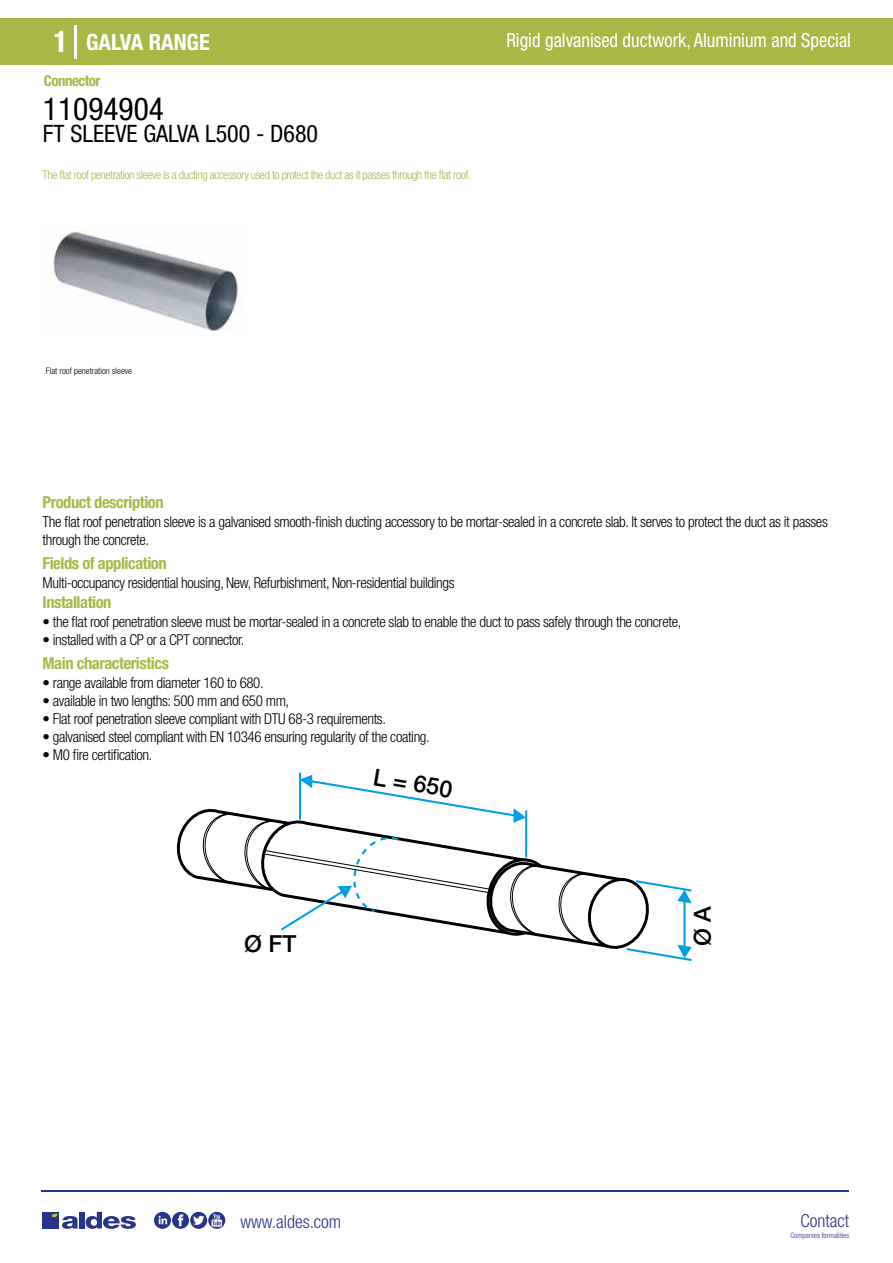
<style>
.page{position:relative;width:893px;height:1263px;background:#fff}
.page>*{position:absolute;margin:0;border:0;box-sizing:border-box;transform-origin:0 0}
.t1{font:condensed 31.5px "Helvetica Neue LT Std";color:#000}
.t2{font:condensed 24px "Helvetica Neue LT Std";color:#000}
.t3{font:500 23.55px "Helvetica Neue";color:#000}
.t4{font:700 condensed 22.5px "Helvetica Neue LT Std";color:#fff}
.t5{font:condensed 19.5px "Helvetica Neue LT Std";color:#fff;scale:.95 1}
.t6{font:300 condensed 18px "Helvetica Neue";color:#28348b}
.t7{font:700 condensed 16.5px "Helvetica Neue LT Std";letter-spacing:-.025em;color:#a9b745}
.t8{font:300 condensed 15px/18px "Helvetica Neue LT Std";letter-spacing:-.025em;color:#000}
.t9{font:700 condensed 15px "Helvetica Neue LT Std";letter-spacing:-.035em;color:#a9b745}
.t10{font:300 condensed 12px "Helvetica Neue LT Std";letter-spacing:-.035em;color:#a9b745}
.t11{font:300 condensed 9px "Helvetica Neue";color:#000}
.t12{font:300 condensed 7.5px "Helvetica Neue";color:#28348b}
.s1{font-size:30px}
</style>
<div class="page">
<div style="left:0;top:18px;width:893px;height:46px;background:#a9b745"></div>
<hr style="left:74px;top:25px;width:2px;height:33px;background:#fff">
<svg style="left:52px;top:231px;width:186px;height:100px"></svg>
<hr style="left:299px;top:773px;width:2px;height:47px;background:#009fe3">
<svg style="left:177px;top:775px;width:515px;height:186px"></svg>
<hr style="left:41px;top:1190px;width:808px;height:1px;background:#28348b">
<svg style="left:154px;top:1212px;width:71px;height:17px"></svg>
<div style="left:42px;top:1212px;width:17px;height:16px;background:#28348b"></div>
<div style="left:79px;top:1212px;width:5px;height:16px;background:#28348b"></div>
<svg style="left:86px;top:1212px;width:50px;height:17px"></svg>
<svg style="left:52px;top:1213px;width:26px;height:16px"></svg>
<h3 class="t4" style="left:54px;top:28px;width:158px"><span class="s1">1</span> GALVA RANGE</h3>
<h3 class="t5" style="left:506px;top:29px;width:364px">Rigid galvanised ductwork, Aluminium and Special</h3>
<p class="t9" style="left:44px;top:71px;width:58px">Connector</p>
<h1 class="t1" style="left:43px;top:91px;width:122px">11094904</h1>
<h2 class="t2" style="left:43px;top:120px;width:277px">FT SLEEVE GALVA L500 - D680</h2>
<p class="t10" style="left:43px;top:167px;width:430px">The flat roof penetration sleeve is a ducting accessory used to protect the duct as it passes through the flat roof.</p>
<p class="t11" style="left:46px;top:365px;width:88px">Flat roof penetration sleeve</p>
<p class="t7" style="left:43px;top:492px;width:123px">Product description</p>
<p class="t8" style="left:43px;top:513px;width:787px">The flat roof penetration sleeve is a galvanised smooth-finish ducting accessory to be mortar-sealed in a concrete slab. It serves to protect the duct as it passes through the concrete.</p>
<p class="t8" style="left:43px;top:573px;width:413px">Multi-occupancy residential housing, New, Refurbishment, Non-residential buildings</p>
<p class="t8" style="left:43px;top:613px;width:640px">• the flat roof penetration sleeve must be mortar-sealed in a concrete slab to enable the duct to pass safely through the concrete,</p>
<p class="t8" style="left:43px;top:631px;width:203px">• installed with a CP or a CPT connector.</p>
<p class="t7" style="left:43px;top:553px;width:126px">Fields of application</p>
<p class="t7" style="left:43px;top:592px;width:70px">Installation</p>
<p class="t7" style="left:43px;top:653px;width:128px">Main characteristics</p>
<p class="t8" style="left:43px;top:674px;width:223px">• range available from diameter 160 to 680.</p>
<p class="t8" style="left:43px;top:692px;width:248px">• available in two lengths: 500 mm and 650 mm,</p>
<p class="t8" style="left:43px;top:710px;width:345px">• Flat roof penetration sleeve compliant with DTU 68-3 requirements.</p>
<p class="t8" style="left:43px;top:728px;width:389px">• galvanised steel compliant with EN 10346 ensuring regularity of the coating.</p>
<p class="t8" style="left:43px;top:746px;width:111px">• M0 fire certification.</p>
<h3 class="t3" style="left:376px;top:763px;width:81px;rotate:9deg">L = 650</h3>
<h3 class="t3" style="left:244px;top:929px;width:54px">Ø FT</h3>
<p class="t6" style="left:240px;top:1211px;width:102px">www.aldes.com</p>
<h3 class="t3" style="left:688px;top:946px;width:42px;rotate:-90deg">Ø A</h3>
<p class="t6" style="left:800px;top:1211px;width:50px">Contact</p>
<p class="t12" style="left:790px;top:1230px;width:60px">Companies formalities</p>
</div>
